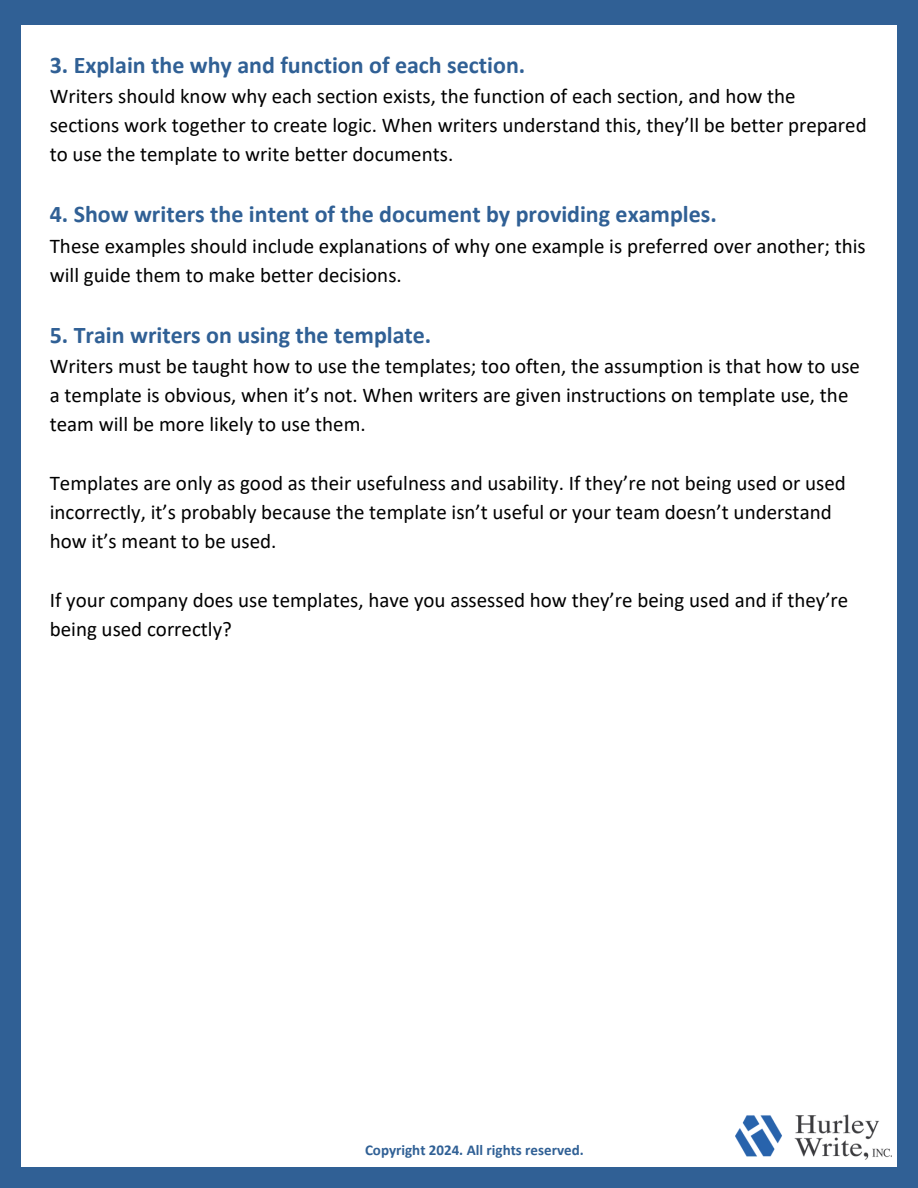
<style>
.page{position:relative;width:918px;height:1188px;background:#fff}
.page>*{position:absolute;margin:0;border:0;box-sizing:border-box;transform-origin:0 0}
.t1{font:700 24px "Calibri";color:#306095}
.t2{font:21px/29.2px "Calibri";color:#000}
.t3{font:700 15px "Calibri";color:#306095}
</style>
<div class="page">
<div style="left:0;top:1167px;width:918px;height:21px;background:#306095"></div>
<div style="left:897px;top:22px;width:21px;height:1166px;background:#306095"></div>
<div style="left:0;top:22px;width:21px;height:1166px;background:#306095"></div>
<img style="left:736px;top:1114px;width:155px;height:46px">
<div style="left:0;top:0;width:918px;height:24px;background:#306095"></div>
<h1 class="t1" style="left:50px;top:55px;width:477px">3. Explain the why and function of each section.</h1>
<h1 class="t2" style="left:50px;top:83px;width:818px">Writers should know why each section exists, the function of each section, and how the sections work together to create logic. When writers understand this, they’ll be better prepared to use the template to write better documents.</h1>
<h1 class="t1" style="left:50px;top:204px;width:669px">4. Show writers the intent of the document by providing examples.</h1>
<h1 class="t2" style="left:50px;top:233px;width:817px">These examples should include explanations of why one example is preferred over another; this will guide them to make better decisions.</h1>
<h1 class="t1" style="left:50px;top:325px;width:383px">5. Train writers on using the template.</h1>
<h1 class="t2" style="left:50px;top:353px;width:812px">Writers must be taught how to use the templates; too often, the assumption is that how to use a template is obvious, when it’s not. When writers are given instructions on template use, the team will be more likely to use them.</h1>
<h1 class="t2" style="left:50px;top:470px;width:798px">Templates are only as good as their usefulness and usability. If they’re not being used or used incorrectly, it’s probably because the template isn’t useful or your team doesn’t understand how it’s meant to be used.</h1>
<h1 class="t2" style="left:50px;top:587px;width:800px">If your company does use templates, have you assessed how they’re being used and if they’re being used correctly?</h1>
<p class="t3" style="left:365px;top:1144px;width:220px">Copyright 2024. All rights reserved.</p>
</div>
